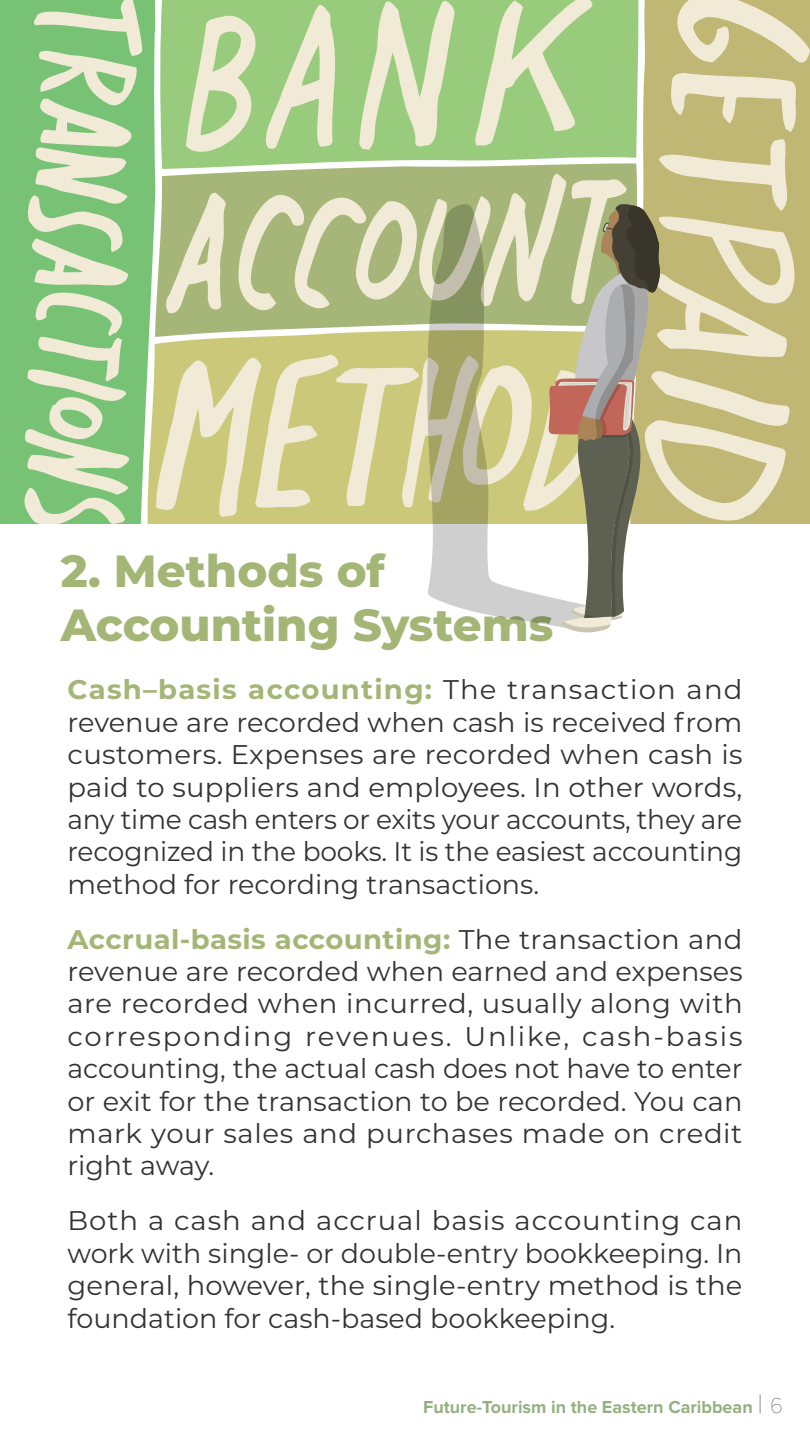
<style>
.page{position:relative;width:810px;height:1440px;background:#fff}
.page>*{position:absolute;margin:0;border:0;box-sizing:border-box;transform-origin:0 0}
.TITLE_01{font:800 45px/54px "Montserrat";color:#a4b676}
.PARAGRAPH{font:27px/32.4px "Montserrat";color:#333;text-align:justify}
.t1{font:700 18px "Proxima Nova";color:#94b080}
.s1{font-weight:700;color:#a4b676}
.s2{font-weight:100;font-size:27px;color:#808080}
.s3{font-weight:100;font-size:22.5px;color:#808080}
</style>
<div class="page">
<svg style="left:0;top:0;width:155px;height:523px;background:#87c881"></svg>
<svg style="left:21px;top:0;width:122px;height:523px;background:#a2d097"></svg>
<svg style="left:155px;top:0;width:655px;height:633px"></svg>
<p class="TITLE_01" style="left:61px;top:542px;width:494px">2. Methods of<br>Accounting Systems</p>
<p class="PARAGRAPH" style="left:68px;top:673px;width:677px"><span class="s1">Cash–basis accounting:</span> The transaction and revenue are recorded when cash is received from customers. Expenses are recorded when cash is paid to suppliers and employees. In other words, any time cash enters or exits your accounts, they are recognized in the books. It is the easiest accounting method for recording transactions.</p>
<p class="PARAGRAPH" style="left:67px;top:922px;width:677px"><span class="s1">Accrual-basis accounting:</span> The transaction and revenue are recorded when earned and expenses are recorded when incurred, usually along with corresponding revenues. Unlike, cash-basis accounting, the actual cash does not have to enter or exit for the transaction to be recorded. You can mark your sales and purchases made on credit right away.</p>
<p class="PARAGRAPH" style="left:67px;top:1204px;width:677px">Both a cash and accrual basis accounting can work with single- or double-entry bookkeeping. In general, however, the single-entry method is the foundation for cash-based bookkeeping.</p>
<p class="t1" style="left:423px;top:1399px;width:361px">Future-Tourism in the Eastern Caribbean <span class="s2">|</span> <span class="s3">6</span></p>
</div>
